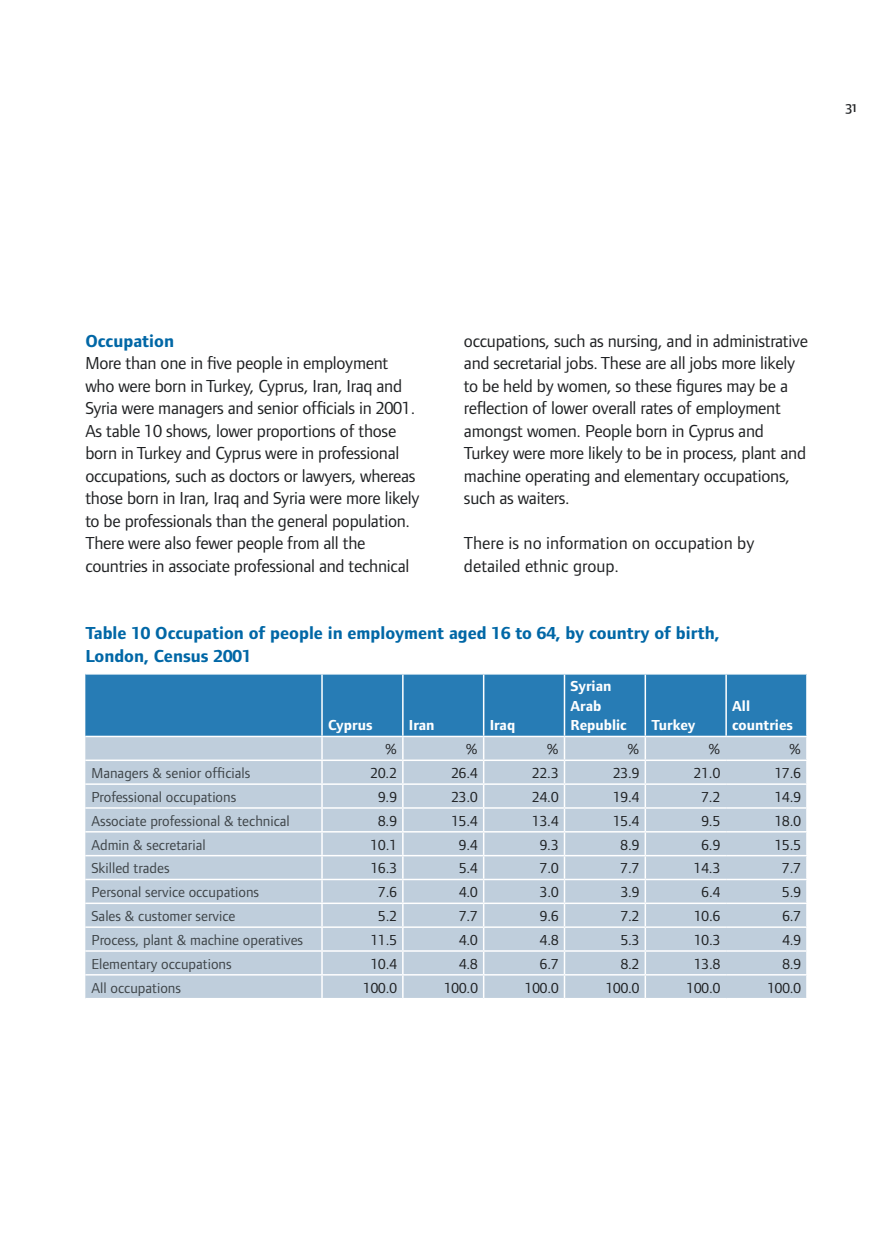
<style>
.page{position:relative;width:889px;height:1260px;background:#fff}
.page>*{position:absolute;margin:0;border:0;box-sizing:border-box;transform-origin:0 0}
.t1{font:18px/22.5px "Foundry Form Sans";letter-spacing:-.015em;color:#1f2123}
.t2{font:700 18px/22.5px "Foundry Form Sans";color:#0067a6}
.t3{font:15px "Foundry Form Sans";color:#1f2123}
.t4{font:15px "Foundry Form Sans";color:#3e4448}
.t5{font:700 15px/19.5px "Foundry Form Sans";color:#fff}
.t6{font:15px "Foundry Form Sans Medium SC";color:#1f2123}
</style>
<div class="page">
<svg style="left:85px;top:675px;width:722px;height:323px;background:#a6c1d6"></svg>
<hr style="left:806px;top:675px;width:1px;height:61px;background:#fff">
<hr style="left:85px;top:736px;width:237px;height:1px;background:#fff">
<hr style="left:322px;top:736px;width:81px;height:1px;background:#fff">
<hr style="left:403px;top:736px;width:80px;height:1px;background:#fff">
<hr style="left:483px;top:736px;width:81px;height:1px;background:#fff">
<hr style="left:564px;top:736px;width:81px;height:1px;background:#fff">
<hr style="left:645px;top:736px;width:81px;height:1px;background:#fff">
<hr style="left:726px;top:736px;width:81px;height:1px;background:#fff">
<p class="t6" style="left:845px;top:98px;width:13px">31</p>
<p class="t2" style="left:85px;top:330px;width:90px">Occupation</p>
<p class="t1" style="left:85px;top:352px;width:336px">More than one in five people in employment who were born in Turkey, Cyprus, Iran, Iraq and Syria were managers and senior officials in 2001.<br>As table 10 shows, lower proportions of those born in Turkey and Cyprus were in professional occupations, such as doctors or lawyers, whereas those born in Iran, Iraq and Syria were more likely to be professionals than the general population.<br>There were also fewer people from all the countries in associate professional and technical</p>
<p class="t1" style="left:464px;top:329px;width:345px">occupations, such as nursing, and in administrative and secretarial jobs. These are all jobs more likely to be held by women, so these figures may be a reflection of lower overall rates of employment amongst women. People born in Cyprus and Turkey were more likely to be in process, plant and machine operating and elementary occupations, such as waiters.</p>
<p class="t1" style="left:464px;top:532px;width:292px">There is no information on occupation by detailed ethnic group.</p>
<p class="t2" style="left:85px;top:622px;width:635px">Table 10 Occupation of people in employment aged 16 to 64, by country of birth,<br>London, Census 2001</p>
<p class="t5" style="left:328px;top:716px;width:46px">Cyprus</p>
<p class="t5" style="left:409px;top:716px;width:27px">Iran</p>
<p class="t5" style="left:489px;top:716px;width:27px">Iraq</p>
<p class="t5" style="left:570px;top:677px;width:58px">Syrian<br>Arab<br>Republic</p>
<p class="t5" style="left:651px;top:716px;width:46px">Turkey</p>
<p class="t5" style="left:732px;top:696px;width:62px">All countries</p>
<p class="t3" style="left:385px;top:741px;width:13px">%</p>
<p class="t3" style="left:466px;top:741px;width:13px">%</p>
<p class="t3" style="left:546px;top:741px;width:13px">%</p>
<p class="t3" style="left:627px;top:741px;width:13px">%</p>
<p class="t3" style="left:708px;top:741px;width:13px">%</p>
<p class="t3" style="left:789px;top:741px;width:13px">%</p>
<p class="t4" style="left:91px;top:765px;width:160px">Managers &amp; senior officials</p>
<p class="t3" style="left:370px;top:765px;width:28px">20.2</p>
<p class="t3" style="left:451px;top:765px;width:28px">26.4</p>
<p class="t3" style="left:532px;top:765px;width:28px">22.3</p>
<p class="t3" style="left:613px;top:765px;width:28px">23.9</p>
<p class="t3" style="left:694px;top:765px;width:28px">21.0</p>
<p class="t3" style="left:774px;top:765px;width:28px">17.6</p>
<p class="t4" style="left:91px;top:788px;width:146px">Professional occupations</p>
<p class="t3" style="left:378px;top:788px;width:20px">9.9</p>
<p class="t3" style="left:451px;top:788px;width:28px">23.0</p>
<p class="t3" style="left:532px;top:788px;width:28px">24.0</p>
<p class="t3" style="left:613px;top:788px;width:28px">19.4</p>
<p class="t3" style="left:701px;top:788px;width:20px">7.2</p>
<p class="t3" style="left:774px;top:788px;width:28px">14.9</p>
<p class="t4" style="left:91px;top:812px;width:200px">Associate professional &amp; technical</p>
<p class="t3" style="left:378px;top:812px;width:20px">8.9</p>
<p class="t3" style="left:451px;top:812px;width:28px">15.4</p>
<p class="t3" style="left:532px;top:812px;width:28px">13.4</p>
<p class="t3" style="left:613px;top:812px;width:28px">15.4</p>
<p class="t3" style="left:701px;top:812px;width:20px">9.5</p>
<p class="t3" style="left:774px;top:812px;width:28px">18.0</p>
<p class="t4" style="left:91px;top:836px;width:116px">Admin &amp; secretarial</p>
<p class="t3" style="left:370px;top:836px;width:28px">10.1</p>
<p class="t3" style="left:459px;top:836px;width:20px">9.4</p>
<p class="t3" style="left:540px;top:836px;width:20px">9.3</p>
<p class="t3" style="left:620px;top:836px;width:20px">8.9</p>
<p class="t3" style="left:701px;top:836px;width:20px">6.9</p>
<p class="t3" style="left:774px;top:836px;width:28px">15.5</p>
<p class="t4" style="left:91px;top:860px;width:80px">Skilled trades</p>
<p class="t3" style="left:371px;top:860px;width:28px">16.3</p>
<p class="t3" style="left:459px;top:860px;width:20px">5.4</p>
<p class="t3" style="left:540px;top:860px;width:20px">7.0</p>
<p class="t3" style="left:620px;top:860px;width:20px">7.7</p>
<p class="t3" style="left:694px;top:860px;width:28px">14.3</p>
<p class="t3" style="left:782px;top:860px;width:20px">7.7</p>
<p class="t4" style="left:91px;top:884px;width:169px">Personal service occupations</p>
<p class="t3" style="left:378px;top:884px;width:20px">7.6</p>
<p class="t3" style="left:459px;top:884px;width:20px">4.0</p>
<p class="t3" style="left:540px;top:884px;width:20px">3.0</p>
<p class="t3" style="left:620px;top:884px;width:20px">3.9</p>
<p class="t3" style="left:701px;top:884px;width:20px">6.4</p>
<p class="t3" style="left:782px;top:884px;width:20px">5.9</p>
<p class="t4" style="left:91px;top:908px;width:145px">Sales &amp; customer service</p>
<p class="t3" style="left:378px;top:908px;width:20px">5.2</p>
<p class="t3" style="left:459px;top:908px;width:20px">7.7</p>
<p class="t3" style="left:540px;top:908px;width:20px">9.6</p>
<p class="t3" style="left:620px;top:908px;width:20px">7.2</p>
<p class="t3" style="left:694px;top:908px;width:28px">10.6</p>
<p class="t3" style="left:782px;top:908px;width:20px">6.7</p>
<p class="t4" style="left:91px;top:931px;width:213px">Process, plant &amp; machine operatives</p>
<p class="t3" style="left:371px;top:931px;width:28px">11.5</p>
<p class="t3" style="left:459px;top:931px;width:20px">4.0</p>
<p class="t3" style="left:540px;top:931px;width:20px">4.8</p>
<p class="t3" style="left:620px;top:931px;width:20px">5.3</p>
<p class="t3" style="left:694px;top:931px;width:28px">10.3</p>
<p class="t3" style="left:782px;top:931px;width:20px">4.9</p>
<p class="t4" style="left:91px;top:955px;width:142px">Elementary occupations</p>
<p class="t3" style="left:371px;top:955px;width:28px">10.4</p>
<p class="t3" style="left:459px;top:955px;width:20px">4.8</p>
<p class="t3" style="left:540px;top:955px;width:20px">6.7</p>
<p class="t3" style="left:620px;top:955px;width:20px">8.2</p>
<p class="t3" style="left:694px;top:955px;width:28px">13.8</p>
<p class="t3" style="left:782px;top:955px;width:20px">8.9</p>
<p class="t4" style="left:91px;top:979px;width:91px">All occupations</p>
<p class="t3" style="left:363px;top:979px;width:35px">100.0</p>
<p class="t3" style="left:444px;top:979px;width:35px">100.0</p>
<p class="t3" style="left:525px;top:979px;width:35px">100.0</p>
<p class="t3" style="left:605px;top:979px;width:35px">100.0</p>
<p class="t3" style="left:686px;top:979px;width:35px">100.0</p>
<p class="t3" style="left:767px;top:979px;width:35px">100.0</p>
</div>
